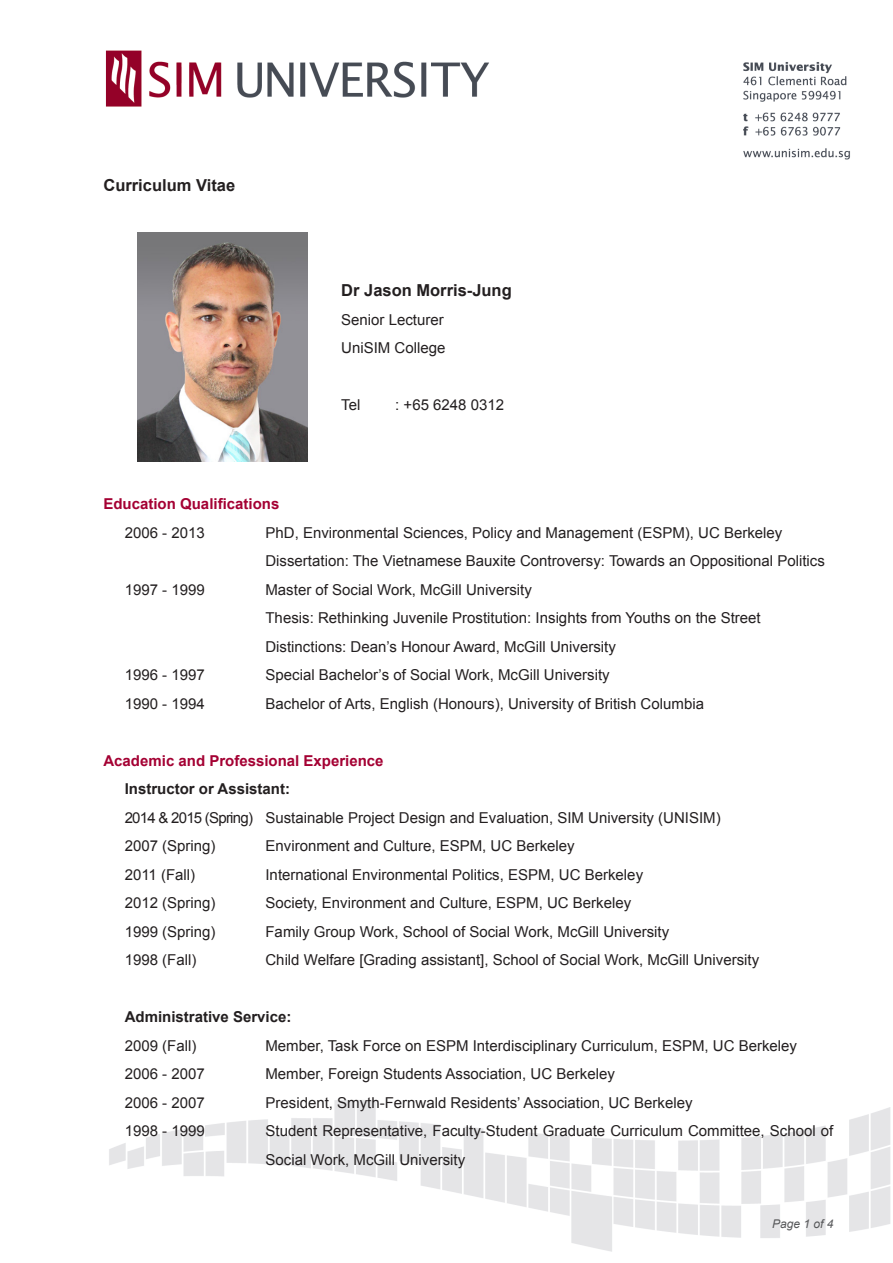
<style>
.page{position:relative;width:893px;height:1263px;background:#fff}
.page>*{position:absolute;margin:0;border:0;box-sizing:border-box;transform-origin:0 0}
.t1{font:700 16.5px "Arial";color:#231f20}
.t2{font:15px/28.5px "Arial";color:#231f20}
.t3{font:700 15px "Arial";color:#a40133}
.t4{font:700 15px "Arial";color:#231f20}
.t5{font:italic 12px "Arial";color:#57585a}
</style>
<div class="page">
<img style="left:105px;top:50px;width:786px;height:1202px">
<img style="left:137px;top:232px;width:171px;height:230px">
<p class="t1" style="left:103px;top:175px;width:133px">Curriculum Vitae</p>
<p class="t1" style="left:341px;top:279px;width:172px">Dr Jason Morris-Jung</p>
<p class="t2" style="left:341px;top:305px;width:104px">Senior Lecturer</p>
<p class="t2" style="left:341px;top:334px;width:106px">UniSIM College</p>
<p class="t2" style="left:341px;top:391px;width:21px">Tel</p>
<p class="t2" style="left:395px;top:391px;width:110px">: +65 6248 0312</p>
<p class="t3" style="left:103px;top:494px;width:177px">Education Qualifications</p>
<p class="t2" style="left:125px;top:518px;width:82px">2006 - 2013</p>
<p class="t2" style="left:265px;top:518px;width:518px">PhD, Environmental Sciences, Policy and Management (ESPM), UC Berkeley</p>
<p class="t2" style="left:265px;top:547px;width:561px">Dissertation: The Vietnamese Bauxite Controversy: Towards an Oppositional Politics</p>
<p class="t2" style="left:125px;top:575px;width:82px">1997 - 1999</p>
<p class="t2" style="left:265px;top:575px;width:268px">Master of Social Work, McGill University</p>
<p class="t2" style="left:265px;top:604px;width:497px">Thesis: Rethinking Juvenile Prostitution: Insights from Youths on the Street</p>
<p class="t2" style="left:265px;top:632px;width:352px">Distinctions: Dean’s Honour Award, McGill University</p>
<p class="t2" style="left:125px;top:661px;width:82px">1996 - 1997</p>
<p class="t2" style="left:265px;top:661px;width:346px">Special Bachelor’s of Social Work, McGill University</p>
<p class="t2" style="left:125px;top:689px;width:82px">1990 - 1994</p>
<p class="t2" style="left:265px;top:689px;width:440px">Bachelor of Arts, English (Honours), University of British Columbia</p>
<p class="t3" style="left:103px;top:750px;width:282px">Academic and Professional Experience</p>
<p class="t4" style="left:125px;top:779px;width:167px">Instructor or Assistant:</p>
<p class="t2" style="left:125px;top:803px;width:597px">2014 &amp; 2015 (Spring) Sustainable Project Design and Evaluation, SIM University (UNISIM)</p>
<p class="t2" style="left:125px;top:832px;width:92px">2007 (Spring)</p>
<p class="t2" style="left:265px;top:832px;width:311px">Environment and Culture, ESPM, UC Berkeley</p>
<p class="t2" style="left:125px;top:860px;width:72px">2011 (Fall)</p>
<p class="t2" style="left:265px;top:860px;width:379px">International Environmental Politics, ESPM, UC Berkeley</p>
<p class="t2" style="left:125px;top:889px;width:92px">2012 (Spring)</p>
<p class="t2" style="left:265px;top:889px;width:367px">Society, Environment and Culture, ESPM, UC Berkeley</p>
<p class="t2" style="left:125px;top:917px;width:92px">1999 (Spring)</p>
<p class="t2" style="left:265px;top:917px;width:405px">Family Group Work, School of Social Work, McGill University</p>
<p class="t2" style="left:125px;top:946px;width:73px">1998 (Fall)</p>
<p class="t2" style="left:265px;top:946px;width:495px">Child Welfare [Grading assistant], School of Social Work, McGill University</p>
<p class="t4" style="left:125px;top:1007px;width:168px">Administrative Service:</p>
<p class="t2" style="left:125px;top:1031px;width:73px">2009 (Fall)</p>
<p class="t2" style="left:265px;top:1031px;width:533px">Member, Task Force on ESPM Interdisciplinary Curriculum, ESPM, UC Berkeley</p>
<p class="t2" style="left:125px;top:1060px;width:82px">2006 - 2007</p>
<p class="t2" style="left:265px;top:1060px;width:351px">Member, Foreign Students Association, UC Berkeley</p>
<p class="t2" style="left:125px;top:1088px;width:82px">2006 - 2007</p>
<p class="t2" style="left:265px;top:1088px;width:429px">President, Smyth-Fernwald Residents’ Association, UC Berkeley</p>
<p class="t2" style="left:125px;top:1117px;width:82px">1998 - 1999</p>
<p class="t2" style="left:265px;top:1117px;width:569px">Student Representative, Faculty-Student Graduate Curriculum Committee, School of<br>Social Work, McGill University</p>
<p class="t5" style="left:772px;top:1215px;width:63px">Page 1 of 4</p>
</div>
